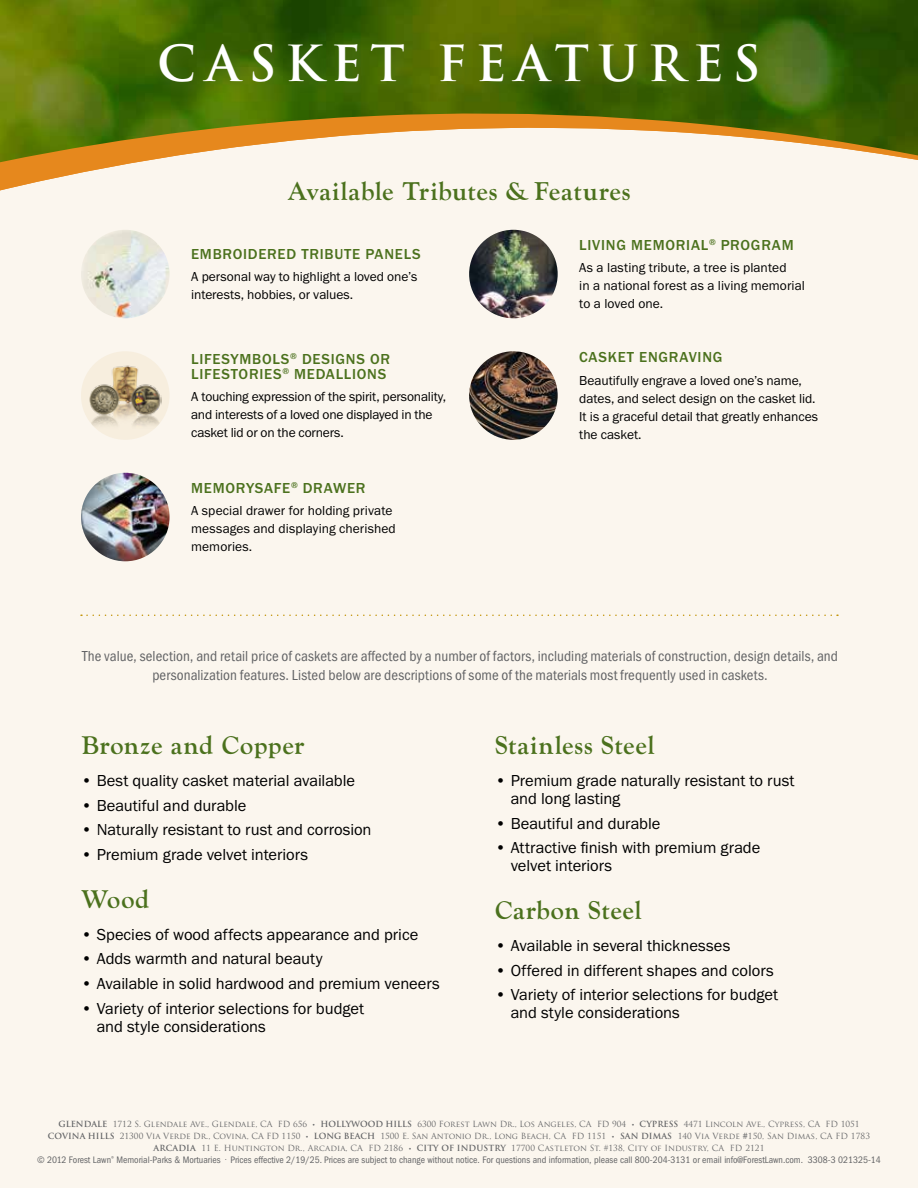
<style>
.page{position:relative;width:918px;height:1188px;background:#fbf6ee}
.page>*{position:absolute;margin:0;border:0;box-sizing:border-box;transform-origin:0 0}
.t1{font:700 48.45px "Trajan Pro";letter-spacing:.18em;color:#fff}
.t2{font:700 25.5px "LTC Goudy Oldstyle Pro";letter-spacing:.035em;color:#4b711d}
.t3{font:16.5px/18px "Franklin Gothic URW Boo";letter-spacing:-.005em;color:#000}
.t4{font:15px/18.8px "Franklin Gothic URW Cond";letter-spacing:.01em;color:#636466;text-align:center}
.t5{font:500 15px/15px "Franklin Gothic URW";letter-spacing:.05em;color:#4b711d}
.t6{font:13.5px/18px "Franklin Gothic URW Boo";letter-spacing:-.005em;color:#000}
.t7{font:condensed 9.75px "Franklin Gothic LT Pro";color:#636466}
.t8{font:8.25px/12px "Trajan Pro";color:#636466;text-align:center}
.s1{font-weight:700}
.s2{font-family:"LTC Goudy Oldstyle Pro";font-size:7.2px}
.s3{font-size:7.5px}
</style>
<div class="page">
<img style="left:0;top:0;width:918px;height:114px">
<svg style="left:0;top:114px;width:918px;height:77px"></svg>
<svg style="left:150px;top:33px;width:626px;height:68px;background:#426604"></svg>
<svg style="left:81px;top:615px;width:757px;height:1px"></svg>
<img style="left:81px;top:230px;width:89px;height:88px;border-radius:44px">
<div style="left:81px;top:351px;width:89px;height:89px;background:#f7eede;border-radius:50%"></div>
<img style="left:89px;top:359px;width:73px;height:73px">
<img style="left:81px;top:473px;width:89px;height:88px;border-radius:44px">
<img style="left:469px;top:230px;width:89px;height:88px;border-radius:44px">
<img style="left:469px;top:351px;width:89px;height:89px;border-radius:44px">
<h1 class="t1" style="left:122px;top:33px;width:675px">ELEGANCE PACKAGE</h1>
<h1 class="t1" style="left:157px;top:33px;width:605px">CASKET FEATURES</h1>
<h2 class="t2" style="left:287px;top:176px;width:345px">Available Tributes &amp; Features</h2>
<p class="t5" style="left:191px;top:246px;width:231px">EMBROIDERED TRIBUTE PANELS</p>
<p class="t6" style="left:191px;top:268px;width:228px">A personal way to highlight a loved one’s interests, hobbies, or values.</p>
<p class="t5" style="left:191px;top:351px;width:201px">LIFESYMBOLS<sup>®</sup> DESIGNS OR<br>LIFESTORIES<sup>®</sup> MEDALLIONS</p>
<p class="t6" style="left:191px;top:388px;width:257px">A touching expression of the spirit, personality, and interests of a loved one displayed in the casket lid or on the corners.</p>
<p class="t5" style="left:191px;top:480px;width:176px">MEMORYSAFE<sup>®</sup> DRAWER</p>
<p class="t6" style="left:191px;top:502px;width:206px">A special drawer for holding private messages and displaying cherished memories.</p>
<p class="t5" style="left:579px;top:237px;width:216px">LIVING MEMORIAL<sup>®</sup> PROGRAM</p>
<p class="t6" style="left:579px;top:259px;width:227px">As a lasting tribute, a tree is planted<br>in a national forest as a living memorial to a loved one.</p>
<p class="t5" style="left:579px;top:350px;width:145px">CASKET ENGRAVING</p>
<p class="t6" style="left:579px;top:371px;width:240px">Beautifully engrave a loved one’s name, dates, and select design on the casket lid.<br>It is a graceful detail that greatly enhances the casket.</p>
<p class="t4" style="left:82px;top:646px;width:758px">The value, selection, and retail price of caskets are affected by a number of factors, including materials of construction, design details, and personalization features. Listed below are descriptions of some of the materials most frequently used in caskets.</p>
<h2 class="t2" style="left:81px;top:730px;width:225px">Bronze and Copper</h2>
<p class="t3" style="left:81px;top:771px;width:276px">• Best quality casket material available</p>
<p class="t3" style="left:81px;top:796px;width:167px">• Beautiful and durable</p>
<p class="t3" style="left:81px;top:821px;width:292px">• Naturally resistant to rust and corrosion</p>
<p class="t3" style="left:81px;top:845px;width:229px">• Premium grade velvet interiors</p>
<h2 class="t2" style="left:81px;top:884px;width:70px">Wood</h2>
<p class="t3" style="left:81px;top:925px;width:339px">• Species of wood affects appearance and price</p>
<p class="t3" style="left:81px;top:950px;width:243px">• Adds warmth and natural beauty</p>
<p class="t3" style="left:81px;top:974px;width:360px">• Available in solid hardwood and premium veneers</p>
<p class="t3" style="left:97px;top:999px;width:269px;text-indent:-16px">• Variety of interior selections for budget and style considerations</p>
<h2 class="t2" style="left:495px;top:730px;width:161px">Stainless Steel</h2>
<p class="t3" style="left:511px;top:771px;width:285px;text-indent:-16px">• Premium grade naturally resistant to rust and long lasting</p>
<p class="t3" style="left:495px;top:814px;width:167px">• Beautiful and durable</p>
<p class="t3" style="left:511px;top:839px;width:251px;text-indent:-16px">• Attractive finish with premium grade velvet interiors</p>
<h2 class="t2" style="left:495px;top:895px;width:148px">Carbon Steel</h2>
<p class="t3" style="left:495px;top:936px;width:237px">• Available in several thicknesses</p>
<p class="t3" style="left:495px;top:961px;width:280px">• Offered in different shapes and colors</p>
<p class="t3" style="left:511px;top:986px;width:269px;text-indent:-16px">• Variety of interior selections for budget and style considerations</p>
<p class="t8" style="left:48px;top:1118px;width:824px"><span class="s1">GLENDALE</span> 1712 S. Glendale Ave., Glendale, CA FD 656 <span class="s2">•</span> <span class="s1">HOLLYWOOD HILLS</span> 6300 Forest Lawn Dr., Los Angeles, CA FD 904 <span class="s2">•</span> <span class="s1">CYPRESS</span> 4471 Lincoln Ave., Cypress, CA FD 1051<br><span class="s1">COVINA HILLS</span> 21300 Via Verde Dr., Covina, CA FD 1150 <span class="s2">•</span> <span class="s1">LONG BEACH</span> 1500 E. San Antonio Dr., Long Beach, CA FD 1151 <span class="s2">•</span> <span class="s1">SAN DIMAS</span> 140 Via Verde <span class="s1">#</span>150, San Dimas, CA FD 1783<br><span class="s1">ARCADIA</span> 11 E. Huntington Dr., Arcadia, CA FD 2186 <span class="s2">•</span> <span class="s1">CITY OF INDUSTRY</span> 17700 Castleton St. #138, City of Industry, CA FD 2121</p>
<p class="t7" style="left:37px;top:1154px;width:845px">© 2012 Forest Lawn<sup>®</sup> Memorial-Parks &amp; Mortuaries <span class="s3">•</span> Prices effective 2/19/25. Prices are subject to change without notice. For questions and information, please call 800-204-3131 or email info@ForestLawn.com. 3308-3 021325-14</p>
</div>
